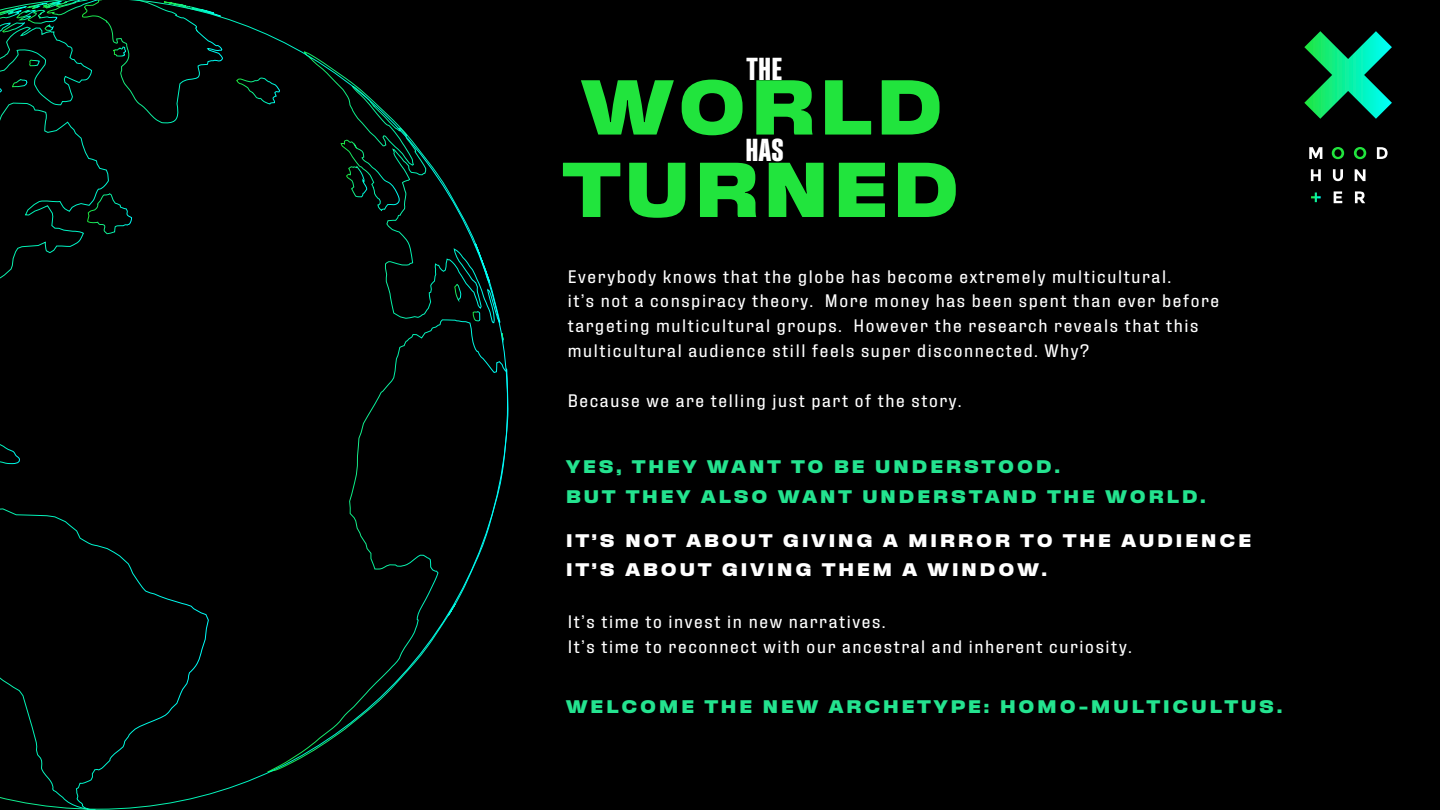
<style>
.page{position:relative;width:1440px;height:810px;background:#000}
.page>*{position:absolute;margin:0;border:0;box-sizing:border-box;transform-origin:0 0}
.t1{font:800 expanded 76.57px "Fixture";letter-spacing:.03em;color:#21e43d}
.t2{font:700 condensed 31.42px "Fixture";letter-spacing:-.01em;color:#fff}
.t3{font:18px/24.8px "Fixture";letter-spacing:.09em;color:#fff}
.t4{font:800 expanded 18px/29.5px "Fixture";letter-spacing:.13em;color:#24e38f}
.t5{font:800 expanded 18px/29.5px "Fixture";letter-spacing:.13em;color:#fff}
</style>
<div class="page">
<svg style="left:0;top:0;width:508px;height:810px"></svg>
<svg style="left:1304px;top:31px;width:88px;height:88px"></svg>
<svg style="left:1309px;top:147px;width:13px;height:12px"></svg>
<svg style="left:1332px;top:147px;width:12px;height:12px"></svg>
<svg style="left:1354px;top:147px;width:12px;height:12px"></svg>
<svg style="left:1377px;top:147px;width:11px;height:12px"></svg>
<svg style="left:1311px;top:169px;width:10px;height:12px"></svg>
<svg style="left:1333px;top:169px;width:10px;height:12px"></svg>
<svg style="left:1355px;top:169px;width:11px;height:12px"></svg>
<svg style="left:1334px;top:191px;width:8px;height:12px"></svg>
<svg style="left:1355px;top:191px;width:10px;height:12px"></svg>
<svg style="left:1311px;top:192px;width:10px;height:10px"></svg>
<h2 class="t2" style="left:747px;top:49px;width:37px">THE</h2>
<h1 class="t1" style="left:580px;top:57px;width:366px">WORLD</h1>
<h2 class="t2" style="left:745px;top:130px;width:41px">HAS</h2>
<h1 class="t1" style="left:562px;top:139px;width:400px">TURNED</h1>
<p class="t3" style="left:568px;top:264px;width:653px">Everybody knows that the globe has become extremely multicultural.<br>it’s not a conspiracy theory. More money has been spent than ever before targeting multicultural groups. However the research reveals that this multicultural audience still feels super disconnected. Why?</p>
<p class="t3" style="left:568px;top:388px;width:395px">Because we are telling just part of the story.</p>
<p class="t4" style="left:566px;top:453px;width:642px">YES, THEY WANT TO BE UNDERSTOOD.<br>BUT THEY ALSO WANT UNDERSTAND THE WORLD.</p>
<p class="t5" style="left:566px;top:526px;width:687px">IT’S NOT ABOUT GIVING A MIRROR TO THE AUDIENCE<br>IT’S ABOUT GIVING THEM A WINDOW.</p>
<p class="t3" style="left:568px;top:610px;width:565px">It’s time to invest in new narratives.<br>It’s time to reconnect with our ancestral and inherent curiosity.</p>
<p class="t4" style="left:566px;top:693px;width:718px">WELCOME THE NEW ARCHETYPE: HOMO-MULTICULTUS.</p>
</div>
